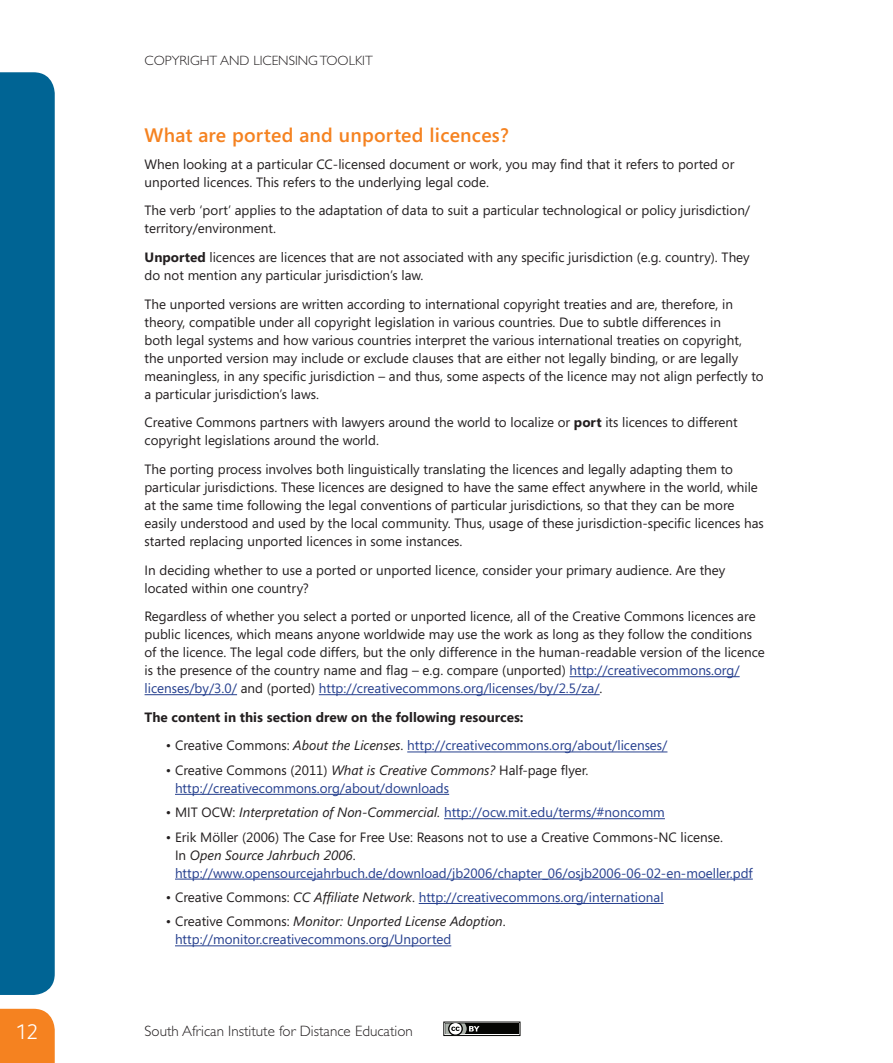
<style>
.page{position:relative;width:893px;height:1063px;background:#fff}
.page>*{position:absolute;margin:0;border:0;box-sizing:border-box;transform-origin:0 0}
.t1{font:300 22.5px "Secca Std";color:#fff}
.Heading_Nomalizo{font:600 19.5px "Segoe";letter-spacing:.015em;color:#f58220}
.t2{font:300 15px "Gill Sans";color:#231f20}
.Body__Nomalizo{font:13.5px/18px "Segoe";color:#231f20}
.Bullets__Nomalizo{font:13.5px/18px "Segoe";color:#253f8e}
.Body__Nomalizo-2{font:700 13.5px "Segoe";color:#231f20}
.t3{font:300 13.5px "Gill Sans";color:#231f20}
.s1{font-weight:700}
.s2{color:#253f8e}
.s3{color:#231f20}
.s4{font-style:italic;color:#231f20}
</style>
<div class="page">
<div style="left:0;top:72px;width:55px;height:923px;background:#006494"></div>
<div style="left:0;top:1009px;width:55px;height:54px;background:#f58220"></div>
<svg style="left:443px;top:1022px;width:77px;height:14px"></svg>
<div style="left:445px;top:1023px;width:74px;height:11px;background:#040503"></div>
<svg style="left:445px;top:1023px;width:34px;height:11px"></svg>
<hr style="left:569px;top:676px;width:171px;height:1px;background:#253f8e">
<hr style="left:145px;top:694px;width:92px;height:1px;background:#253f8e">
<hr style="left:319px;top:694px;width:281px;height:1px;background:#253f8e">
<hr style="left:407px;top:752px;width:260px;height:1px;background:#253f8e">
<hr style="left:175px;top:794px;width:274px;height:1px;background:#253f8e">
<hr style="left:444px;top:818px;width:221px;height:1px;background:#253f8e">
<hr style="left:175px;top:879px;width:578px;height:1px;background:#253f8e">
<hr style="left:419px;top:903px;width:245px;height:1px;background:#253f8e">
<hr style="left:175px;top:945px;width:276px;height:1px;background:#253f8e">
<p class="t3" style="left:145px;top:52px;width:230px">COPYRIGHT AND LICENSING TOOLKIT</p>
<p class="Heading_Nomalizo" style="left:145px;top:124px;width:366px">What are ported and unported licences?</p>
<p class="Body__Nomalizo" style="left:145px;top:155px;width:591px">When looking at a particular CC-licensed document or work, you may find that it refers to ported or unported licences. This refers to the underlying legal code.</p>
<p class="Body__Nomalizo" style="left:145px;top:201px;width:607px">The verb ‘port’ applies to the adaptation of data to suit a particular technological or policy jurisdiction/ territory/environment.</p>
<p class="Body__Nomalizo" style="left:145px;top:248px;width:607px"><span class="s1">Unported</span> licences are licences that are not associated with any specific jurisdiction (e.g. country). They do not mention any particular jurisdiction’s law.</p>
<p class="Body__Nomalizo" style="left:145px;top:294px;width:621px">The unported versions are written according to international copyright treaties and are, therefore, in theory, compatible under all copyright legislation in various countries. Due to subtle differences in<br>both legal systems and how various countries interpret the various international treaties on copyright, the unported version may include or exclude clauses that are either not legally binding, or are legally meaningless, in any specific jurisdiction – and thus, some aspects of the licence may not align perfectly to a particular jurisdiction’s laws.</p>
<p class="Body__Nomalizo" style="left:145px;top:413px;width:595px">Creative Commons partners with lawyers around the world to localize or <span class="s1">port</span> its licences to different copyright legislations around the world.</p>
<p class="Body__Nomalizo" style="left:145px;top:460px;width:621px">The porting process involves both linguistically translating the licences and legally adapting them to particular jurisdictions. These licences are designed to have the same effect anywhere in the world, while at the same time following the legal conventions of particular jurisdictions, so that they can be more easily understood and used by the local community. Thus, usage of these jurisdiction-specific licences has started replacing unported licences in some instances.</p>
<p class="Body__Nomalizo" style="left:145px;top:560px;width:582px">In deciding whether to use a ported or unported licence, consider your primary audience. Are they located within one country?</p>
<p class="Body__Nomalizo" style="left:145px;top:607px;width:622px">Regardless of whether you select a ported or unported licence, all of the Creative Commons licences are public licences, which means anyone worldwide may use the work as long as they follow the conditions of the licence. The legal code differs, but the only difference in the human-readable version of the licence is the presence of the country name and flag – e.g. compare (unported) <span class="s2">http://creativecommons.org/ licenses/by/3.0/</span> and (ported) <span class="s2">http://creativecommons.org/licenses/by/2.5/za/</span>.</p>
<p class="Body__Nomalizo-2" style="left:145px;top:707px;width:381px">The content in this section drew on the following resources:</p>
<p class="Bullets__Nomalizo" style="left:166px;top:736px;width:503px"><span class="s3">• Creative Commons:</span> <span class="s4">About the Licenses</span><span class="s3">.</span> http://creativecommons.org/about/licenses/</p>
<p class="Bullets__Nomalizo" style="left:175px;top:761px;width:415px;text-indent:-9px"><span class="s3">• Creative Commons (2011)</span> <span class="s4">What is Creative Commons?</span> <span class="s3">Half-page flyer. </span>http://creativecommons.org/about/downloads</p>
<p class="Bullets__Nomalizo" style="left:166px;top:803px;width:501px"><span class="s3">• MIT OCW:</span> <span class="s4">Interpretation of Non-Commercial.</span> http://ocw.mit.edu/terms/#noncomm</p>
<p class="Bullets__Nomalizo" style="left:175px;top:827px;width:579px;text-indent:-9px"><span class="s3">• Erik Möller (2006) The Case for Free Use: Reasons not to use a Creative Commons-NC license.<br>In</span> <span class="s4">Open Source Jahrbuch 2006</span><span class="s3">. </span>http://www.opensourcejahrbuch.de/download/jb2006/chapter_06/osjb2006-06-02-en-moeller.pdf</p>
<p class="Bullets__Nomalizo" style="left:166px;top:888px;width:499px"><span class="s3">• Creative Commons:</span> <span class="s4">CC Affiliate Network</span><span class="s3">.</span> http://creativecommons.org/international</p>
<p class="Bullets__Nomalizo" style="left:175px;top:912px;width:332px;text-indent:-9px"><span class="s3">• Creative Commons:</span> <span class="s4">Monitor: Unported License Adoption</span><span class="s3">. </span>http://monitor.creativecommons.org/Unported</p>
<h1 class="t1" style="left:17px;top:1019px;width:23px">12</h1>
<p class="t2" style="left:145px;top:1022px;width:270px">South African Institute for Distance Education</p>
</div>
